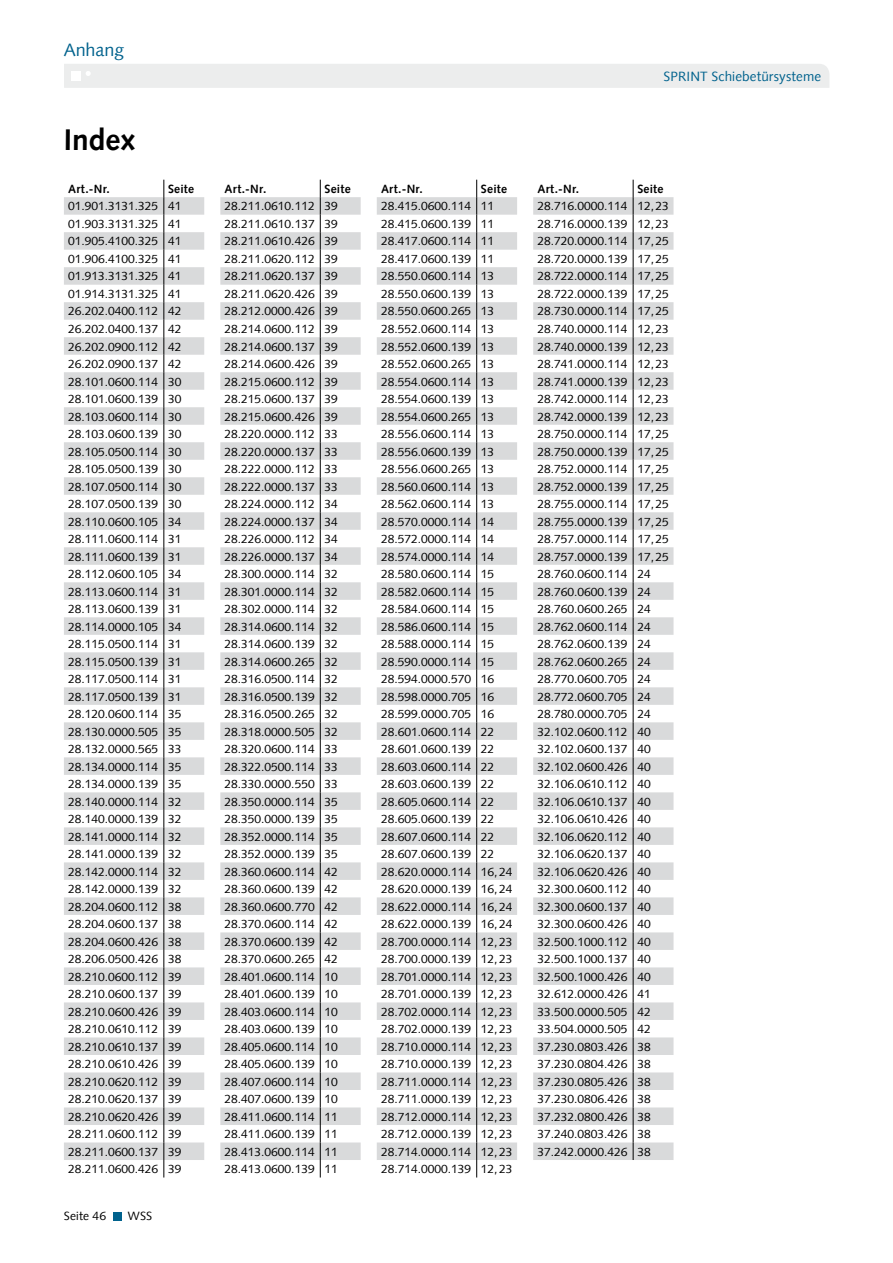
<style>
.page{position:relative;width:893px;height:1263px;background:#fff}
.page>*{position:absolute;margin:0;border:0;box-sizing:border-box;transform-origin:0 0}
.t1{font:700 30px "Syntax Com";color:#000}
.t2{font:18px "Syntax Com";letter-spacing:-.01em;color:#00628d}
.t3{font:13.5px "Syntax Com";letter-spacing:.01em;color:#00628d}
.t4{font:12px/17.5px "Syntax Com";color:#000;text-align:justify}
.t5{font:700 12px "Syntax Com";letter-spacing:.015em;color:#000}
</style>
<div class="page">
<div style="left:113px;top:1212px;width:8px;height:8px;background:#00628d"></div>
<div style="left:64px;top:64px;width:765px;height:24px;background:#eceded"></div>
<div style="left:71px;top:71px;width:9px;height:9px;background:#fff"></div>
<svg style="left:64px;top:197px;width:140px;height:963px"></svg>
<svg style="left:164px;top:180px;width:1px;height:997px"></svg>
<svg style="left:220px;top:197px;width:141px;height:963px"></svg>
<svg style="left:320px;top:180px;width:1px;height:997px"></svg>
<svg style="left:377px;top:197px;width:140px;height:963px"></svg>
<svg style="left:476px;top:180px;width:1px;height:997px"></svg>
<svg style="left:533px;top:197px;width:140px;height:963px"></svg>
<svg style="left:633px;top:180px;width:1px;height:980px"></svg>
<h2 class="t2" style="left:64px;top:39px;width:62px">Anhang</h2>
<h1 class="t1" style="left:64px;top:122px;width:73px">Index</h1>
<p class="t5" style="left:68px;top:182px;width:43px">Art.-Nr.</p>
<p class="t5" style="left:168px;top:182px;width:28px">Seite</p>
<p class="t4" style="left:68px;top:198px;width:115px">01.901.3131.325 41<br>01.903.3131.325 41<br>01.905.4100.325 41<br>01.906.4100.325 41<br>01.913.3131.325 41<br>01.914.3131.325 41<br>26.202.0400.112 42<br>26.202.0400.137 42<br>26.202.0900.112 42<br>26.202.0900.137 42<br>28.101.0600.114 30<br>28.101.0600.139 30<br>28.103.0600.114 30<br>28.103.0600.139 30<br>28.105.0500.114 30<br>28.105.0500.139 30<br>28.107.0500.114 30<br>28.107.0500.139 30<br>28.110.0600.105 34<br>28.111.0600.114 31<br>28.111.0600.139 31<br>28.112.0600.105 34<br>28.113.0600.114 31<br>28.113.0600.139 31<br>28.114.0000.105 34<br>28.115.0500.114 31<br>28.115.0500.139 31<br>28.117.0500.114 31<br>28.117.0500.139 31<br>28.120.0600.114 35<br>28.130.0000.505 35<br>28.132.0000.565 33<br>28.134.0000.114 35<br>28.134.0000.139 35<br>28.140.0000.114 32<br>28.140.0000.139 32<br>28.141.0000.114 32<br>28.141.0000.139 32<br>28.142.0000.114 32<br>28.142.0000.139 32<br>28.204.0600.112 38<br>28.204.0600.137 38<br>28.204.0600.426 38<br>28.206.0500.426 38<br>28.210.0600.112 39<br>28.210.0600.137 39<br>28.210.0600.426 39<br>28.210.0610.112 39<br>28.210.0610.137 39<br>28.210.0610.426 39<br>28.210.0620.112 39<br>28.210.0620.137 39<br>28.210.0620.426 39<br>28.211.0600.112 39<br>28.211.0600.137 39<br>28.211.0600.426 39</p>
<p class="t4" style="left:64px;top:1207px;width:44px">Seite 46</p>
<p class="t4" style="left:128px;top:1207px;width:26px">WSS</p>
<p class="t3" style="left:664px;top:68px;width:159px">SPRINT Schiebetürsysteme</p>
<p class="t5" style="left:225px;top:182px;width:43px">Art.-Nr.</p>
<p class="t5" style="left:325px;top:182px;width:28px">Seite</p>
<p class="t4" style="left:225px;top:198px;width:115px">28.211.0610.112 39<br>28.211.0610.137 39<br>28.211.0610.426 39<br>28.211.0620.112 39<br>28.211.0620.137 39<br>28.211.0620.426 39<br>28.212.0000.426 39<br>28.214.0600.112 39<br>28.214.0600.137 39<br>28.214.0600.426 39<br>28.215.0600.112 39<br>28.215.0600.137 39<br>28.215.0600.426 39<br>28.220.0000.112 33<br>28.220.0000.137 33<br>28.222.0000.112 33<br>28.222.0000.137 33<br>28.224.0000.112 34<br>28.224.0000.137 34<br>28.226.0000.112 34<br>28.226.0000.137 34<br>28.300.0000.114 32<br>28.301.0000.114 32<br>28.302.0000.114 32<br>28.314.0600.114 32<br>28.314.0600.139 32<br>28.314.0600.265 32<br>28.316.0500.114 32<br>28.316.0500.139 32<br>28.316.0500.265 32<br>28.318.0000.505 32<br>28.320.0600.114 33<br>28.322.0500.114 33<br>28.330.0000.550 33<br>28.350.0000.114 35<br>28.350.0000.139 35<br>28.352.0000.114 35<br>28.352.0000.139 35<br>28.360.0600.114 42<br>28.360.0600.139 42<br>28.360.0600.770 42<br>28.370.0600.114 42<br>28.370.0600.139 42<br>28.370.0600.265 42<br>28.401.0600.114 10<br>28.401.0600.139 10<br>28.403.0600.114 10<br>28.403.0600.139 10<br>28.405.0600.114 10<br>28.405.0600.139 10<br>28.407.0600.114 10<br>28.407.0600.139 10<br>28.411.0600.114 11<br>28.411.0600.139 11<br>28.413.0600.114 11<br>28.413.0600.139 11</p>
<p class="t5" style="left:381px;top:182px;width:43px">Art.-Nr.</p>
<p class="t5" style="left:481px;top:182px;width:28px">Seite</p>
<p class="t4" style="left:381px;top:198px;width:133px;text-align:left">28.415.0600.114 11<br>28.415.0600.139 11<br>28.417.0600.114 11<br>28.417.0600.139 11<br>28.550.0600.114 13<br>28.550.0600.139 13<br>28.550.0600.265 13<br>28.552.0600.114 13<br>28.552.0600.139 13<br>28.552.0600.265 13<br>28.554.0600.114 13<br>28.554.0600.139 13<br>28.554.0600.265 13<br>28.556.0600.114 13<br>28.556.0600.139 13<br>28.556.0600.265 13<br>28.560.0600.114 13<br>28.562.0600.114 13<br>28.570.0000.114 14<br>28.572.0000.114 14<br>28.574.0000.114 14<br>28.580.0600.114 15<br>28.582.0600.114 15<br>28.584.0600.114 15<br>28.586.0600.114 15<br>28.588.0000.114 15<br>28.590.0000.114 15<br>28.594.0000.570 16<br>28.598.0000.705 16<br>28.599.0000.705 16<br>28.601.0600.114 22<br>28.601.0600.139 22<br>28.603.0600.114 22<br>28.603.0600.139 22<br>28.605.0600.114 22<br>28.605.0600.139 22<br>28.607.0600.114 22<br>28.607.0600.139 22<br>28.620.0000.114 16,24<br>28.620.0000.139 16,24<br>28.622.0000.114 16,24<br>28.622.0000.139 16,24<br>28.700.0000.114 12,23<br>28.700.0000.139 12,23<br>28.701.0000.114 12,23<br>28.701.0000.139 12,23<br>28.702.0000.114 12,23<br>28.702.0000.139 12,23<br>28.710.0000.114 12,23<br>28.710.0000.139 12,23<br>28.711.0000.114 12,23<br>28.711.0000.139 12,23<br>28.712.0000.114 12,23<br>28.712.0000.139 12,23<br>28.714.0000.114 12,23<br>28.714.0000.139 12,23</p>
<p class="t5" style="left:537px;top:182px;width:43px">Art.-Nr.</p>
<p class="t5" style="left:637px;top:182px;width:28px">Seite</p>
<p class="t4" style="left:537px;top:198px;width:133px;text-align:left">28.716.0000.114 12,23<br>28.716.0000.139 12,23<br>28.720.0000.114 17,25<br>28.720.0000.139 17,25<br>28.722.0000.114 17,25<br>28.722.0000.139 17,25<br>28.730.0000.114 17,25<br>28.740.0000.114 12,23<br>28.740.0000.139 12,23<br>28.741.0000.114 12,23<br>28.741.0000.139 12,23<br>28.742.0000.114 12,23<br>28.742.0000.139 12,23<br>28.750.0000.114 17,25<br>28.750.0000.139 17,25<br>28.752.0000.114 17,25<br>28.752.0000.139 17,25<br>28.755.0000.114 17,25<br>28.755.0000.139 17,25<br>28.757.0000.114 17,25<br>28.757.0000.139 17,25<br>28.760.0600.114 24<br>28.760.0600.139 24<br>28.760.0600.265 24<br>28.762.0600.114 24<br>28.762.0600.139 24<br>28.762.0600.265 24<br>28.770.0600.705 24<br>28.772.0600.705 24<br>28.780.0000.705 24<br>32.102.0600.112 40<br>32.102.0600.137 40<br>32.102.0600.426 40<br>32.106.0610.112 40<br>32.106.0610.137 40<br>32.106.0610.426 40<br>32.106.0620.112 40<br>32.106.0620.137 40<br>32.106.0620.426 40<br>32.300.0600.112 40<br>32.300.0600.137 40<br>32.300.0600.426 40<br>32.500.1000.112 40<br>32.500.1000.137 40<br>32.500.1000.426 40<br>32.612.0000.426 41<br>33.500.0000.505 42<br>33.504.0000.505 42<br>37.230.0803.426 38<br>37.230.0804.426 38<br>37.230.0805.426 38<br>37.230.0806.426 38<br>37.232.0800.426 38<br>37.240.0803.426 38<br>37.242.0000.426 38</p>
</div>
